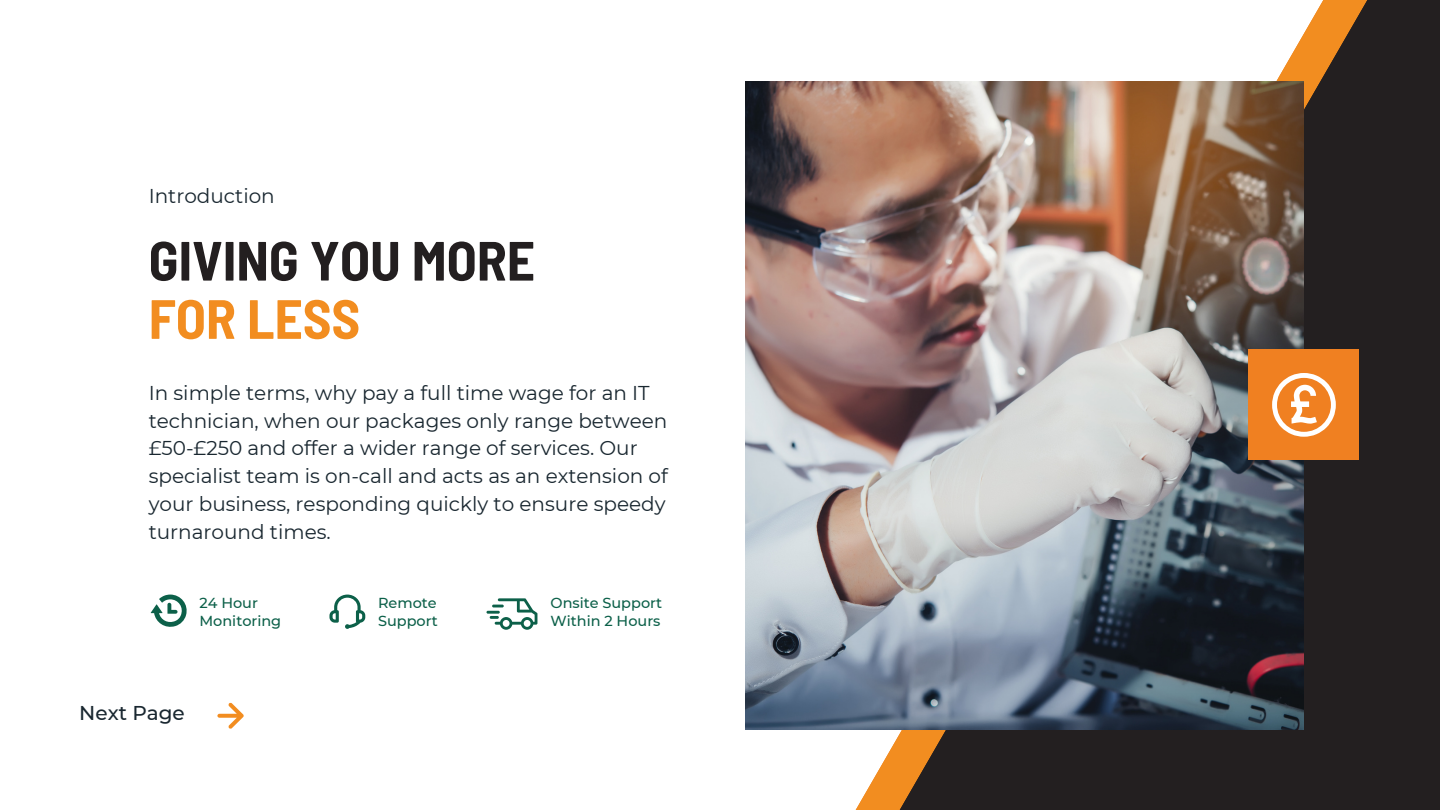
<style>
.page{position:relative;width:1440px;height:810px;background:#fff}
.page>*{position:absolute;margin:0;border:0;box-sizing:border-box;transform-origin:0 0}
.t1{font:700 semi-condensed 55.2px "Barlow";color:#231f20}
.t2{font:700 semi-condensed 55.2px "Barlow";color:#f28d20}
.t3{font:20px/27.8px "Montserrat";color:#192730}
.t4{font:500 20px "Montserrat";color:#192730}
.t5{font:500 14.5px/17.8px "Montserrat";color:#0c6049}
</style>
<div class="page">
<svg style="left:866px;top:0;width:574px;height:810px;fill:#231f20"></svg>
<img style="left:745px;top:81px;width:559px;height:648px">
<svg style="left:217px;top:703px;width:27px;height:26px"></svg>
<div style="left:1249px;top:349px;width:110px;height:111px;background:#f08021"></div>
<svg style="left:151px;top:595px;width:36px;height:32px"></svg>
<svg style="left:329px;top:595px;width:36px;height:34px"></svg>
<svg style="left:487px;top:598px;width:50px;height:32px"></svg>
<svg style="left:1272px;top:373px;width:64px;height:64px"></svg>
<p class="t3" style="left:149px;top:182px;width:128px">Introduction</p>
<h1 class="t1" style="left:149px;top:225px;width:388px">GIVING YOU MORE</h1>
<h1 class="t2" style="left:149px;top:284px;width:213px">FOR LESS</h1>
<p class="t3" style="left:149px;top:379px;width:521px">In simple terms, why pay a full time wage for an IT technician, when our packages only range between £50-£250 and offer a wider range of services. Our specialist team is on-call and acts as an extension of your business, responding quickly to ensure speedy turnaround times.</p>
<p class="t5" style="left:199px;top:594px;width:83px">24 Hour<br>Monitoring</p>
<p class="t5" style="left:378px;top:594px;width:61px">Remote<br>Support</p>
<p class="t5" style="left:551px;top:594px;width:113px">Onsite Support<br>Within 2 Hours</p>
<p class="t4" style="left:79px;top:701px;width:107px">Next Page</p>
</div>
